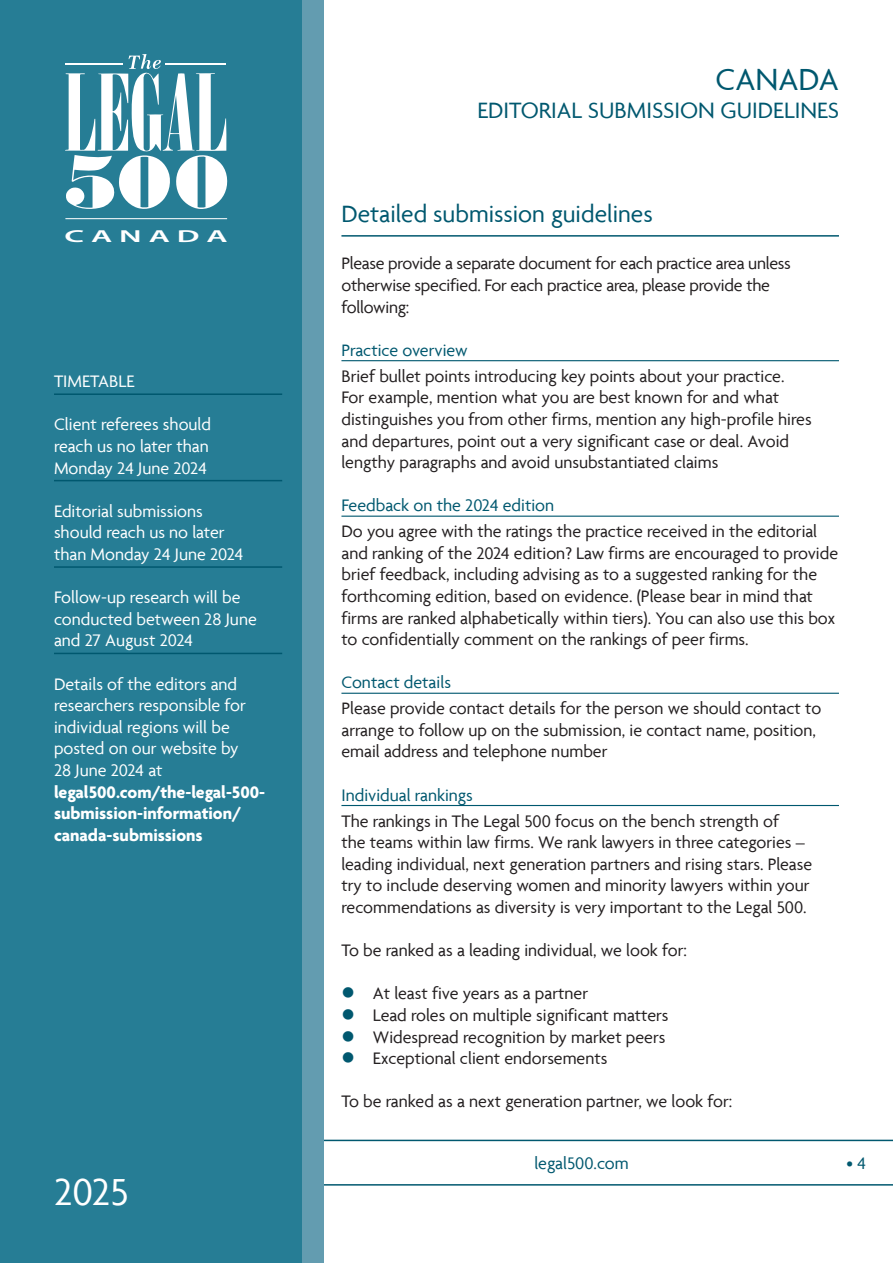
<style>
.page{position:relative;width:893px;height:1263px;background:#fff}
.page>*{position:absolute;margin:0;border:0;box-sizing:border-box;transform-origin:0 0}
.t1{font:40.5px "Agenda";color:#fff}
.t2{font:33px "Agenda";color:#00586f}
.Heading{font:25.5px "Agenda";color:#00586f}
.t3{font:24px "Agenda";color:#00586f}
.Bodytext{font:18px/21.6px "Agenda";color:#231f20}
.t4{font:18px/21.6px "Agenda";color:#fff}
.Heading2{font:18px "Agenda";color:#00586f}
.t5{font:700 18px/21.6px "Agenda";color:#fff}
.t6{font:600 17.4px "Myriad Pro";color:#fff;scale:1.92 1}
.s1{color:#00586f}
</style>
<div class="page">
<svg style="left:323px;top:1140px;width:570px;height:45px"></svg>
<div style="left:0;top:0;width:323px;height:1263px;background:#639cb0"></div>
<div style="left:0;top:0;width:302px;height:1263px;background:#267d95"></div>
<svg style="left:65px;top:54px;width:163px;height:155px"></svg>
<hr style="left:65px;top:64px;width:58px;height:1px;background:#fff">
<hr style="left:166px;top:64px;width:60px;height:1px;background:#fff">
<hr style="left:65px;top:218px;width:162px;height:1px;background:#fff">
<hr style="left:54px;top:393px;width:228px;height:2px;background:#00586f">
<hr style="left:54px;top:480px;width:228px;height:1px;background:#00586f">
<hr style="left:54px;top:566px;width:228px;height:2px;background:#00586f">
<hr style="left:54px;top:653px;width:228px;height:1px;background:#00586f">
<hr style="left:341px;top:235px;width:498px;height:2px;background:#00586f">
<hr style="left:341px;top:360px;width:498px;height:1px;background:#00586f">
<hr style="left:341px;top:516px;width:498px;height:1px;background:#00586f">
<hr style="left:341px;top:693px;width:498px;height:1px;background:#00586f">
<hr style="left:341px;top:805px;width:498px;height:1px;background:#00586f">
<p class="t6" style="left:64px;top:225px;width:87px">C A N A D A</p>
<p class="t4" style="left:54px;top:370px;width:82px">TIMETABLE</p>
<p class="t4" style="left:54px;top:413px;width:159px;text-align:justify">Client referees should reach us no later than Monday 24 June 2024</p>
<p class="t4" style="left:54px;top:500px;width:191px">Editorial submissions should reach us no later than Monday 24 June 2024</p>
<p class="t4" style="left:54px;top:586px;width:204px">Follow-up research will be conducted between 28 June and 27 August 2024</p>
<p class="t4" style="left:54px;top:673px;width:193px">Details of the editors and researchers responsible for individual regions will be posted on our website by<br>28 June 2024 at</p>
<p class="t5" style="left:54px;top:780px;width:213px">legal500.com/the-legal-500- submission-information/ canada-submissions</p>
<h1 class="t1" style="left:54px;top:1168px;width:76px">2025</h1>
<h2 class="t2" style="left:715px;top:59px;width:125px">CANADA</h2>
<h3 class="t3" style="left:478px;top:96px;width:363px">EDITORIAL SUBMISSION GUIDELINES</h3>
<p class="Heading" style="left:341px;top:199px;width:313px">Detailed submission guidelines</p>
<p class="Bodytext" style="left:341px;top:253px;width:451px">Please provide a separate document for each practice area unless otherwise specified. For each practice area, please provide the following:</p>
<p class="Heading2" style="left:341px;top:339px;width:128px">Practice overview</p>
<p class="Bodytext" style="left:341px;top:365px;width:472px">Brief bullet points introducing key points about your practice.<br>For example, mention what you are best known for and what distinguishes you from other firms, mention any high-profile hires and departures, point out a very significant case or deal. Avoid lengthy paragraphs and avoid unsubstantiated claims</p>
<p class="Heading2" style="left:341px;top:495px;width:214px">Feedback on the 2024 edition</p>
<p class="Bodytext" style="left:341px;top:520px;width:498px">Do you agree with the ratings the practice received in the editorial and ranking of the 2024 edition? Law firms are encouraged to provide brief feedback, including advising as to a suggested ranking for the forthcoming edition, based on evidence. (Please bear in mind that firms are ranked alphabetically within tiers). You can also use this box to confidentially comment on the rankings of peer firms.</p>
<p class="Heading2" style="left:341px;top:672px;width:111px">Contact details</p>
<p class="Bodytext" style="left:341px;top:697px;width:481px">Please provide contact details for the person we should contact to arrange to follow up on the submission, ie contact name, position, email address and telephone number</p>
<p class="Heading2" style="left:341px;top:784px;width:133px">Individual rankings</p>
<p class="Bodytext" style="left:341px;top:810px;width:472px">The rankings in The Legal 500 focus on the bench strength of<br>the teams within law firms. We rank lawyers in three categories – leading individual, next generation partners and rising stars. Please try to include deserving women and minority lawyers within your recommendations as diversity is very important to the Legal 500.</p>
<p class="Bodytext" style="left:341px;top:939px;width:347px">To be ranked as a leading individual, we look for:</p>
<p class="Bodytext" style="left:341px;top:982px;width:248px"><span class="s1">●</span> At least five years as a partner</p>
<p class="Bodytext" style="left:341px;top:1004px;width:329px"><span class="s1">●</span> Lead roles on multiple significant matters</p>
<p class="Bodytext" style="left:341px;top:1026px;width:325px"><span class="s1">●</span> Widespread recognition by market peers</p>
<p class="Bodytext" style="left:341px;top:1047px;width:267px"><span class="s1">●</span> Exceptional client endorsements</p>
<p class="Bodytext" style="left:341px;top:1090px;width:392px">To be ranked as a next generation partner, we look for:</p>
<p class="Heading2" style="left:534px;top:1152px;width:96px">legal500.com</p>
<p class="Heading2" style="left:847px;top:1152px;width:21px">• 4</p>
</div>
